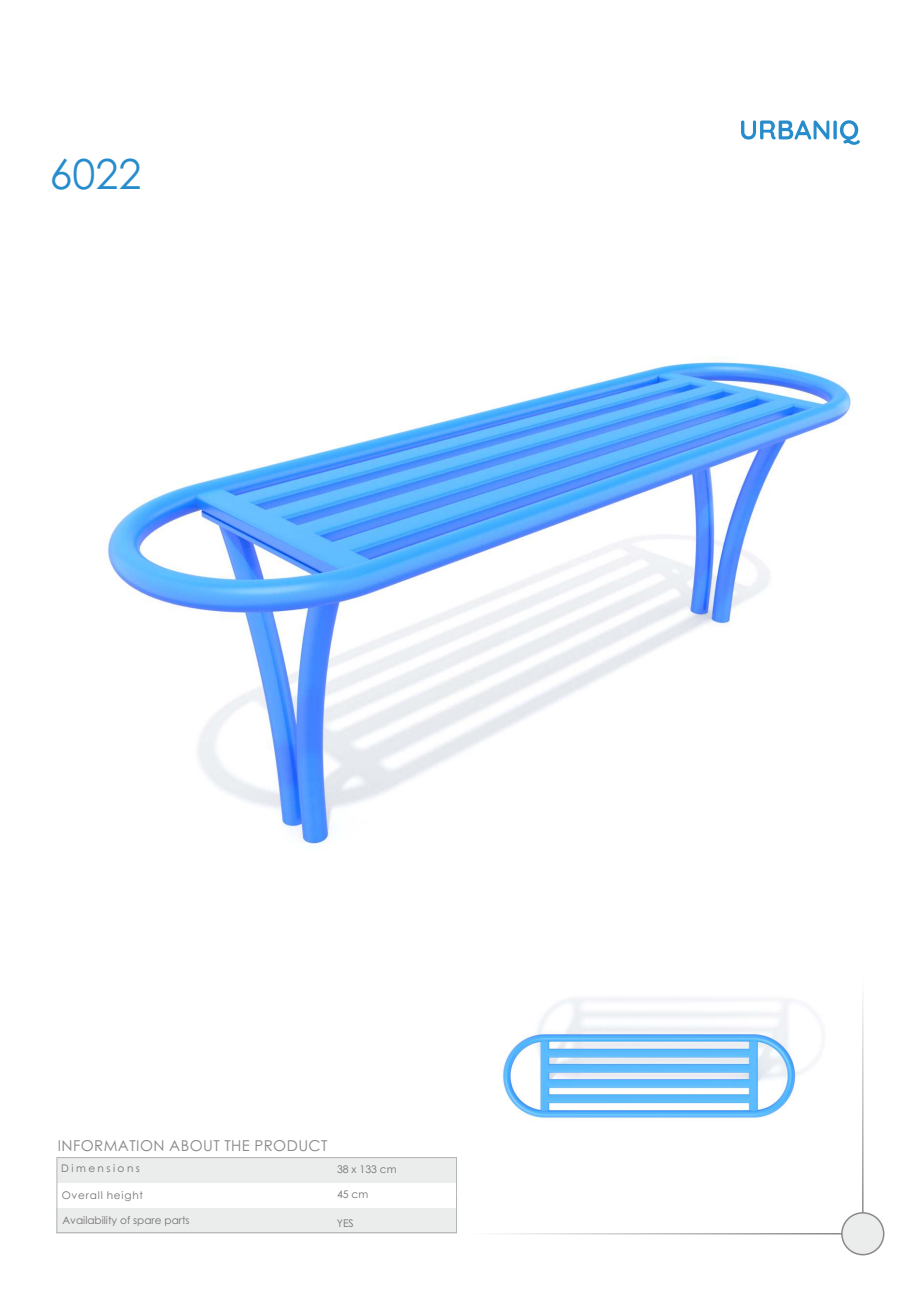
<style>
.page{position:relative;width:920px;height:1290px;background:#fff}
.page>*{position:absolute;margin:0;border:0;box-sizing:border-box;transform-origin:0 0}
.t1{font:41.4px "Century Gothic";color:#278ccc}
.t2{font:15px "Century Gothic";letter-spacing:.03em;color:#898989}
.t3{font:10.5px "Century Gothic";color:#727271}
.t4{font:10.5px "Century Gothic";letter-spacing:.08em;color:#727271}
.t5{font:10.5px "Century Gothic";letter-spacing:.235em;color:#727271}
</style>
<div class="page">
<img style="left:106px;top:356px;width:746px;height:488px">
<hr style="left:470px;top:1233px;width:372px;height:1px;background:#898989">
<div style="left:841px;top:1212px;width:43px;height:43px;background:#ebecec;border:2px solid #898989;border-radius:50%"></div>
<hr style="left:862px;top:977px;width:1px;height:236px;background:#898989">
<svg style="left:741px;top:120px;width:119px;height:25px"></svg>
<div style="left:56px;top:1208px;width:400px;height:26px;background:#ebecec"></div>
<div style="left:57px;top:1157px;width:399px;height:26px;background:#ebecec"></div>
<hr style="left:57px;top:1157px;width:1px;height:76px;background:#b2b3b3">
<hr style="left:456px;top:1193px;width:1px;height:40px;background:#b2b3b3">
<hr style="left:456px;top:1157px;width:1px;height:36px;background:#b2b3b3">
<hr style="left:57px;top:1232px;width:400px;height:1px;background:#b2b3b3">
<hr style="left:57px;top:1157px;width:400px;height:1px;background:#b2b3b3">
<img style="left:502px;top:998px;width:319px;height:121px">
<h1 class="t1" style="left:50px;top:158px;width:93px">6022</h1>
<h2 class="t2" style="left:58px;top:1139px;width:271px">INFORMATION ABOUT THE PRODUCT</h2>
<p class="t5" style="left:61px;top:1164px;width:80px">Dimensions</p>
<p class="t4" style="left:62px;top:1191px;width:83px">Overall height</p>
<p class="t3" style="left:62px;top:1216px;width:129px">Availability of spare parts</p>
<p class="t3" style="left:337px;top:1219px;width:19px">YES</p>
<p class="t3" style="left:337px;top:1165px;width:61px">38 x 133 cm</p>
<p class="t3" style="left:337px;top:1190px;width:33px">45 cm</p>
</div>
